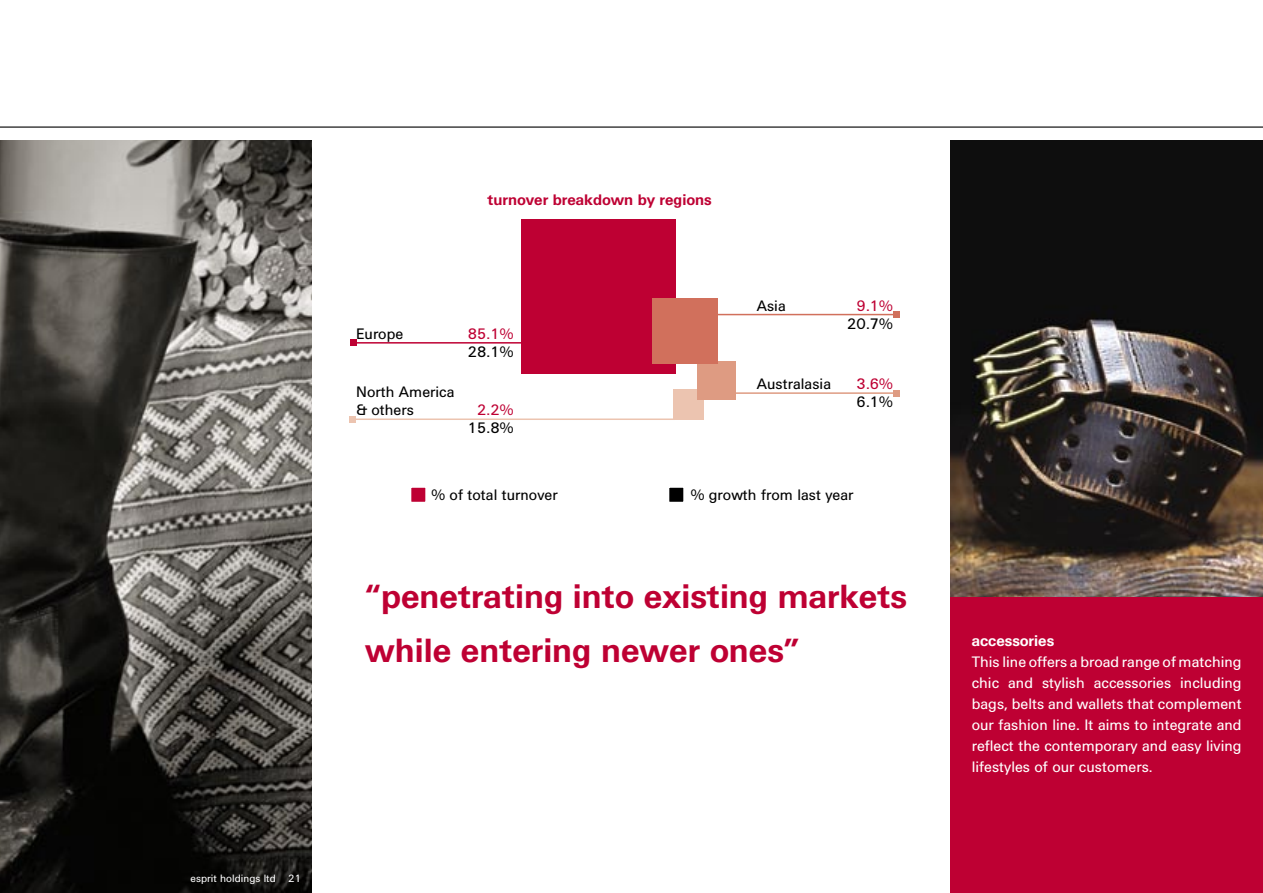
<style>
.page{position:relative;width:1263px;height:893px;background:#fff}
.page>*{position:absolute;margin:0;border:0;box-sizing:border-box;transform-origin:0 0}
.t1{font:700 33px/54px "Univers BQ";color:#be0033}
.t2{font:15px/21px "Univers BQ";color:#fff;text-align:justify}
.t3{font:15px/18px "Univers BQ";color:#000}
.t4{font:700 15px "Univers BQ";color:#be0033}
.t5{font:15px "Univers BQ";color:#be0033}
.t6{font:700 15px "Univers BQ";color:#fff}
.t7{font:10.5px "Univers BQ";color:#fff}
</style>
<div class="page">
<img style="left:0;top:140px;width:312px;height:753px">
<div style="left:950px;top:597px;width:313px;height:296px;background:#be0033"></div>
<img style="left:950px;top:140px;width:313px;height:457px">
<hr style="left:0;top:127px;width:1263px;height:1px;background:#000">
<hr style="left:704px;top:392px;width:192px;height:2px;background:#de9b82">
<svg style="left:893px;top:390px;width:6px;height:6px"></svg>
<hr style="left:353px;top:342px;width:180px;height:2px;background:#be0033">
<svg style="left:350px;top:340px;width:6px;height:6px"></svg>
<hr style="left:656px;top:314px;width:241px;height:1px;background:#d1705c">
<svg style="left:894px;top:312px;width:6px;height:6px"></svg>
<hr style="left:352px;top:418px;width:322px;height:2px;background:#ecc4b0">
<svg style="left:349px;top:416px;width:6px;height:6px"></svg>
<div style="left:521px;top:219px;width:155px;height:155px;background:#be0033"></div>
<div style="left:673px;top:389px;width:30px;height:31px;background:#ecc4b0"></div>
<div style="left:697px;top:361px;width:39px;height:39px;background:#de9b82"></div>
<div style="left:652px;top:298px;width:65px;height:66px;background:#d1705c"></div>
<div style="left:668px;top:487px;width:16px;height:15px;background:#000"></div>
<div style="left:668px;top:486px;width:17px;height:17px;border:2px solid #fff"></div>
<div style="left:411px;top:487px;width:15px;height:15px;background:#be0033"></div>
<div style="left:410px;top:486px;width:17px;height:17px;border:2px solid #fff"></div>
<p class="t4" style="left:487px;top:192px;width:226px">turnover breakdown by regions</p>
<p class="t3" style="left:356px;top:325px;width:49px">Europe</p>
<p class="t5" style="left:468px;top:326px;width:47px">85.1%</p>
<p class="t3" style="left:468px;top:343px;width:47px">28.1%</p>
<p class="t3" style="left:356px;top:383px;width:100px">North America &amp; others</p>
<p class="t5" style="left:477px;top:401px;width:38px">2.2%</p>
<p class="t3" style="left:468px;top:419px;width:47px">15.8%</p>
<p class="t3" style="left:757px;top:297px;width:31px">Asia</p>
<p class="t5" style="left:857px;top:297px;width:38px">9.1%</p>
<p class="t3" style="left:847px;top:315px;width:47px">20.7%</p>
<p class="t3" style="left:757px;top:375px;width:76px">Australasia</p>
<p class="t5" style="left:857px;top:376px;width:38px">3.6%</p>
<p class="t3" style="left:857px;top:393px;width:38px">6.1%</p>
<p class="t3" style="left:431px;top:486px;width:128px">% of total turnover</p>
<p class="t3" style="left:691px;top:486px;width:164px">% growth from last year</p>
<h1 class="t1" style="left:365px;top:571px;width:543px">“penetrating into existing markets while entering newer ones”</h1>
<p class="t7" style="left:191px;top:872px;width:112px">esprit holdings ltd 21</p>
<p class="t6" style="left:972px;top:632px;width:84px">accessories</p>
<p class="t2" style="left:972px;top:652px;width:271px">This line offers a broad range of matching chic and stylish accessories including bags, belts and wallets that complement our fashion line. It aims to integrate and reflect the contemporary and easy living lifestyles of our customers.</p>
</div>
